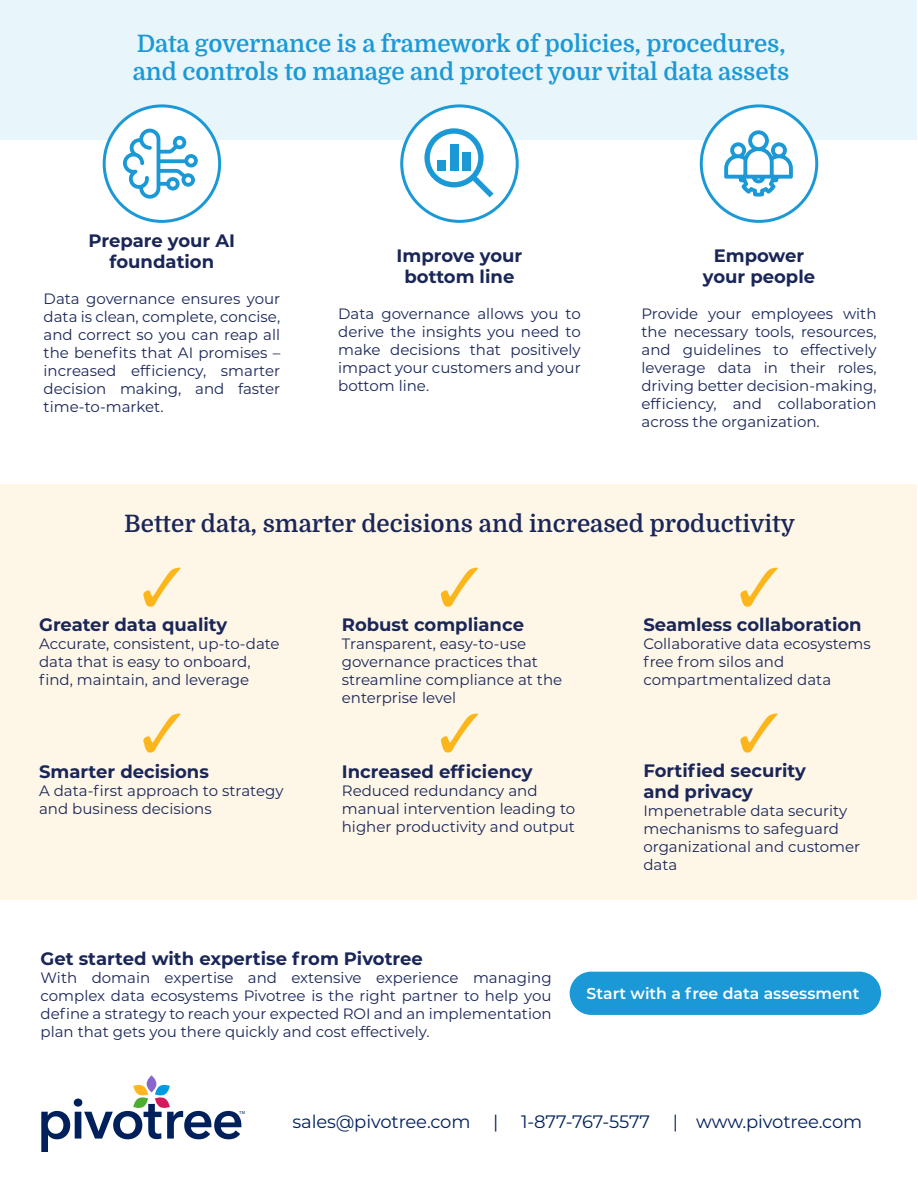
<style>
.page{position:relative;width:918px;height:1188px;background:#fff}
.page>*{position:absolute;margin:0;border:0;box-sizing:border-box;transform-origin:0 0}
.t1{font:600 24px/28.5px "Domine";letter-spacing:-.005em;color:#1b99d6}
.t2{font:600 24px "Domine";color:#1a2658}
.t3{font:700 18px/21px "Montserrat";color:#1a2658;text-align:center}
.t4{font:18px "Montserrat";letter-spacing:-.01em;color:#00205b}
.t5{font:600 15.75px "Montserrat";color:#fff}
.t6{font:15px/18px "Montserrat";color:#1a2658}
.t7{font:4.05px "Arial";color:#00205b}
</style>
<div class="page">
<div style="left:0;top:484px;width:917px;height:416px;background:#fef7e8"></div>
<svg style="left:147px;top:1075px;width:9px;height:17px"></svg>
<svg style="left:41px;top:1084px;width:200px;height:68px"></svg>
<div style="left:0;top:1px;width:917px;height:139px;background:#e8f5fa"></div>
<div style="left:104px;top:106px;width:116px;height:115px;background:#fff;border-radius:50%"></div>
<div style="left:103px;top:104px;width:118px;height:119px;border:3px solid #1b99d6;border-radius:50%"></div>
<div style="left:402px;top:106px;width:115px;height:115px;background:#fff;border-radius:50%"></div>
<div style="left:400px;top:104px;width:119px;height:119px;border:3px solid #1b99d6;border-radius:50%"></div>
<div style="left:701px;top:106px;width:116px;height:115px;background:#fff;border-radius:50%"></div>
<div style="left:700px;top:104px;width:118px;height:119px;border:3px solid #1b99d6;border-radius:50%"></div>
<div style="left:570px;top:972px;width:311px;height:43px;background:#1b99d6;border-radius:22px"></div>
<svg style="left:724px;top:130px;width:69px;height:67px"></svg>
<svg style="left:424px;top:128px;width:70px;height:69px"></svg>
<svg style="left:123px;top:129px;width:75px;height:70px"></svg>
<h1 class="t1" style="left:133px;top:30px;width:658px">Data governance is a framework of policies, procedures, and controls to manage and protect your vital data assets</h1>
<p class="t3" style="left:89px;top:230px;width:148px">Prepare your AI foundation</p>
<p class="t6" style="left:44px;top:290px;width:238px;text-align:justify">Data governance ensures your data is clean, complete, concise, and correct so you can reap all the benefits that AI promises – increased efficiency, smarter decision making, and faster time-to-market.</p>
<p class="t3" style="left:397px;top:244px;width:127px">Improve your bottom line</p>
<p class="t6" style="left:338px;top:304px;width:244px;text-align:justify">Data governance allows you to derive the insights you need to make decisions that positively impact your customers and your bottom line.</p>
<p class="t3" style="left:703px;top:244px;width:114px">Empower your people</p>
<p class="t6" style="left:641px;top:304px;width:237px;text-align:justify">Provide your employees with the necessary tools, resources, and guidelines to effectively leverage data in their roles, driving better decision-making, efficiency, and collaboration across the organization.</p>
<h1 class="t2" style="left:124px;top:510px;width:673px">Better data, smarter decisions and increased productivity</h1>
<p class="t3" style="left:39px;top:614px;width:190px">Greater data quality</p>
<p class="t6" style="left:39px;top:634px;width:242px">Accurate, consistent, up-to-date data that is easy to onboard, find, maintain, and leverage</p>
<p class="t3" style="left:39px;top:761px;width:171px">Smarter decisions</p>
<p class="t6" style="left:39px;top:781px;width:246px">A data-first approach to strategy and business decisions</p>
<p class="t3" style="left:342px;top:614px;width:184px">Robust compliance</p>
<p class="t6" style="left:342px;top:634px;width:222px">Transparent, easy-to-use governance practices that streamline compliance at the enterprise level</p>
<p class="t3" style="left:342px;top:761px;width:192px">Increased efficiency</p>
<p class="t6" style="left:342px;top:781px;width:235px">Reduced redundancy and manual intervention leading to higher productivity and output</p>
<p class="t3" style="left:643px;top:614px;width:220px">Seamless collaboration</p>
<p class="t6" style="left:643px;top:634px;width:229px">Collaborative data ecosystems free from silos and compartmentalized data</p>
<p class="t3" style="left:643px;top:759px;width:164px;text-align:left">Fortified security and privacy</p>
<p class="t6" style="left:643px;top:801px;width:218px">Impenetrable data security mechanisms to safeguard organizational and customer data</p>
<p class="t3" style="left:41px;top:948px;width:384px">Get started with expertise from Pivotree</p>
<p class="t6" style="left:41px;top:969px;width:513px;text-align:justify">With domain expertise and extensive experience managing complex data ecosystems Pivotree is the right partner to help you define a strategy to reach your expected ROI and an implementation plan that gets you there quickly and cost effectively.</p>
<p class="t5" style="left:587px;top:982px;width:274px">Start with a free data assessment</p>
<p class="t7" style="left:239px;top:1110px;width:7px">TM</p>
<p class="t4" style="left:293px;top:1109px;width:179px">sales@pivotree.com</p>
<p class="t4" style="left:493px;top:1109px;width:7px">|</p>
<p class="t4" style="left:521px;top:1109px;width:130px">1-877-767-5577</p>
<p class="t4" style="left:673px;top:1109px;width:191px">| www.pivotree.com</p>
</div>
